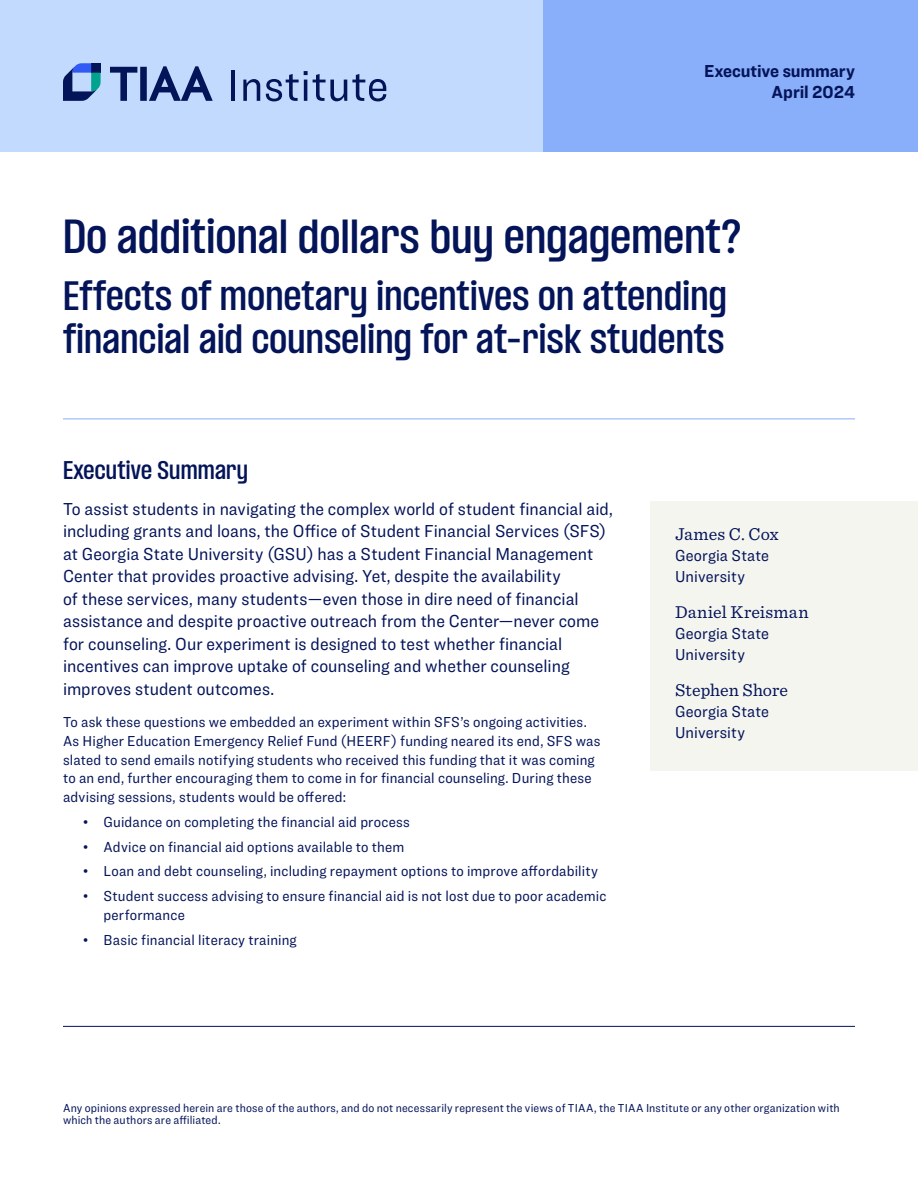
<style>
.page{position:relative;width:918px;height:1188px;background:#fff}
.page>*{position:absolute;margin:0;border:0;box-sizing:border-box;transform-origin:0 0}
.t1{font:600 42px "TIAA Challenger";letter-spacing:.01em;color:#041459}
.t2{font:600 36px/43.2px "TIAA Challenger";letter-spacing:.01em;color:#041459}
.Subhead_Union{font:600 22.5px "TIAA Challenger";letter-spacing:.01em;color:#041459}
.Intro{font:18px/22.5px "Ringside Narrow";letter-spacing:.005em;color:#041459}
.Author_name{font:18px "Sentinel";letter-spacing:.005em;color:#041459}
.Issue{font:700 18px "Ringside Narrow";letter-spacing:-.005em;color:#041459}
.Author_Institution{font:16.5px/21px "Ringside Narrow";letter-spacing:.01em;color:#041459}
.Body_Copy{font:15px/18.8px "Ringside Narrow";letter-spacing:.01em;color:#041459}
.Disclaimer{font:12px/12.8px "Ringside Narrow";letter-spacing:.01em;color:#041459}
</style>
<div class="page">
<div style="left:0;top:0;width:625px;height:151px;background:#c3daff"></div>
<div style="left:543px;top:0;width:375px;height:151px;background:#8aaffa"></div>
<svg style="left:110px;top:66px;width:103px;height:35px"></svg>
<svg style="left:63px;top:63px;width:38px;height:38px"></svg>
<hr style="left:232px;top:71px;width:3px;height:30px;background:#041459">
<svg style="left:243px;top:79px;width:17px;height:22px"></svg>
<svg style="left:266px;top:71px;width:120px;height:30px"></svg>
<hr style="left:63px;top:418px;width:792px;height:1px;background:#8aaffa">
<div style="left:650px;top:501px;width:268px;height:270px;background:#f5f5f0"></div>
<hr style="left:63px;top:1026px;width:792px;height:1px;background:#041459">
<p class="Issue" style="left:704px;top:58px;width:152px">Executive summary</p>
<p class="Issue" style="left:772px;top:79px;width:85px">April 2024</p>
<p class="t1" style="left:63px;top:211px;width:679px">Do additional dollars buy engagement?</p>
<p class="t2" style="left:63px;top:274px;width:665px">Effects of monetary incentives on attending financial aid counseling for at-risk students</p>
<p class="Subhead_Union" style="left:63px;top:456px;width:186px">Executive Summary</p>
<p class="Intro" style="left:63px;top:497px;width:552px">To assist students in navigating the complex world of student financial aid, including grants and loans, the Office of Student Financial Services (SFS) at Georgia State University (GSU) has a Student Financial Management Center that provides proactive advising. Yet, despite the availability<br>of these services, many students—even those in dire need of financial assistance and despite proactive outreach from the Center—never come for counseling. Our experiment is designed to test whether financial incentives can improve uptake of counseling and whether counseling improves student outcomes.</p>
<p class="Body_Copy" style="left:63px;top:713px;width:539px">To ask these questions we embedded an experiment within SFS’s ongoing activities.<br>As Higher Education Emergency Relief Fund (HEERF) funding neared its end, SFS was slated to send emails notifying students who received this funding that it was coming to an end, further encouraging them to come in for financial counseling. During these advising sessions, students would be offered:</p>
<p class="Body_Copy" style="left:83px;top:812px;width:328px">• Guidance on completing the financial aid process</p>
<p class="Body_Copy" style="left:83px;top:837px;width:323px">• Advice on financial aid options available to them</p>
<p class="Body_Copy" style="left:83px;top:862px;width:516px">• Loan and debt counseling, including repayment options to improve affordability</p>
<p class="Body_Copy" style="left:104px;top:887px;width:504px;text-indent:-20px">• Student success advising to ensure financial aid is not lost due to poor academic performance</p>
<p class="Body_Copy" style="left:83px;top:930px;width:215px">• Basic financial literacy training</p>
<p class="Author_name" style="left:675px;top:521px;width:105px">James C. Cox</p>
<p class="Author_Institution" style="left:675px;top:545px;width:96px">Georgia State<br>University</p>
<p class="Author_name" style="left:675px;top:599px;width:135px">Daniel Kreisman</p>
<p class="Author_Institution" style="left:675px;top:623px;width:96px">Georgia State<br>University</p>
<p class="Author_name" style="left:675px;top:677px;width:115px">Stephen Shore</p>
<p class="Author_Institution" style="left:675px;top:701px;width:96px">Georgia State<br>University</p>
<p class="Disclaimer" style="left:63px;top:1101px;width:778px">Any opinions expressed herein are those of the authors, and do not necessarily represent the views of TIAA, the TIAA Institute or any other organization with which the authors are affiliated.</p>
</div>
